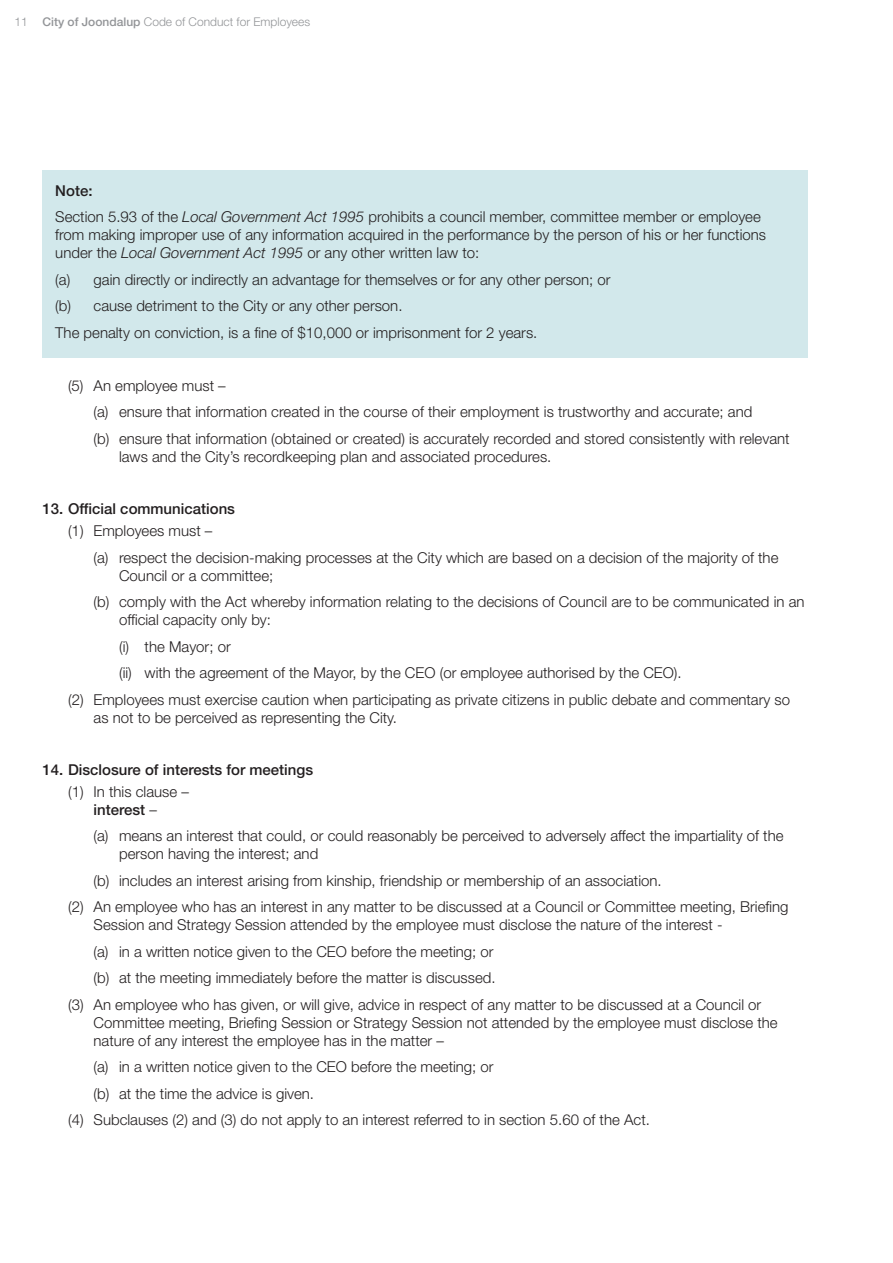
<style>
.page{position:relative;width:893px;height:1263px;background:#fff}
.page>*{position:absolute;margin:0;border:0;box-sizing:border-box;transform-origin:0 0}
.t1{font:300 15px/26.5px "Helvetica Neue LT Std";color:#231f20}
.t2{font:500 15px "Helvetica Neue LT Std";color:#231f20}
.t3{font:300 12px "Helvetica Neue LT Std";color:#939598}
.s1{font-weight:500}
.s2{font-style:italic}
</style>
<div class="page">
<div style="left:43px;top:170px;width:765px;height:187px;background:#d2e8eb"></div>
<p class="t3" style="left:15px;top:14px;width:297px">11 <span class="s1">City of Joondalup</span> Code of Conduct for Employees</p>
<p class="t1" style="left:55px;top:177px;width:707px"><span class="s1">Note:<br></span>Section 5.93 of the <span class="s2">Local Government Act 1995</span> prohibits a council member, committee member or employee</p>
<p class="t1" style="left:55px;top:226px;width:712px;line-height:18px">from making improper use of any information acquired in the performance by the person of his or her functions under the <span class="s2">Local Government Act 1995</span> or any other written law to:</p>
<p class="t1" style="left:55px;top:266px;width:557px">(a) gain directly or indirectly an advantage for themselves or for any other person; or (b) cause detriment to the City or any other person.<br>The penalty on conviction, is a fine of $10,000 or imprisonment for 2 years.</p>
<p class="t1" style="left:94px;top:372px;width:698px;text-indent:-26px">(5) An employee must –<br>(a) ensure that information created in the course of their employment is trustworthy and accurate; and<br>(b) ensure that information (obtained or created) is accurately recorded and stored consistently with relevant</p>
<p class="t1" style="left:119px;top:443px;width:434px">laws and the City’s recordkeeping plan and associated procedures.</p>
<p class="t2" style="left:43px;top:499px;width:194px">13. Official communications</p>
<p class="t1" style="left:94px;top:517px;width:686px;text-indent:-26px">(1) Employees must –<br>(a) respect the decision-making processes at the City which are based on a decision of the majority of the</p>
<p class="t1" style="left:94px;top:562px;width:712px;text-indent:26px">Council or a committee;<br>(b) comply with the Act whereby information relating to the decisions of Council are to be communicated in an</p>
<p class="t1" style="left:119px;top:606px;width:153px">official capacity only by:</p>
<p class="t1" style="left:119px;top:633px;width:113px">(i) the Mayor; or</p>
<p class="t1" style="left:119px;top:659px;width:564px">(ii) with the agreement of the Mayor, by the CEO (or employee authorised by the CEO).</p>
<p class="t1" style="left:68px;top:686px;width:724px">(2) Employees must exercise caution when participating as private citizens in public debate and commentary so</p>
<p class="t1" style="left:94px;top:704px;width:305px">as not to be perceived as representing the City.</p>
<p class="t2" style="left:43px;top:760px;width:272px">14. Disclosure of interests for meetings</p>
<p class="t1" style="left:68px;top:782px;width:122px;line-height:18px;text-align:center">(1) In this clause – <span class="s1">interest</span> –</p>
<p class="t1" style="left:119px;top:827px;width:666px;line-height:18px;text-indent:-26px">(a) means an interest that could, or could reasonably be perceived to adversely affect the impartiality of the person having the interest; and</p>
<p class="t1" style="left:68px;top:867px;width:722px;text-indent:26px">(b) includes an interest arising from kinship, friendship or membership of an association.<br>(2) An employee who has an interest in any matter to be discussed at a Council or Committee meeting, Briefing</p>
<p class="t1" style="left:94px;top:911px;width:631px">Session and Strategy Session attended by the employee must disclose the nature of the interest -</p>
<p class="t1" style="left:94px;top:938px;width:402px">(a) in a written notice given to the CEO before the meeting; or</p>
<p class="t1" style="left:94px;top:964px;width:403px">(b) at the meeting immediately before the matter is discussed.</p>
<p class="t1" style="left:68px;top:991px;width:695px">(3) An employee who has given, or will give, advice in respect of any matter to be discussed at a Council or</p>
<p class="t1" style="left:94px;top:1013px;width:686px;line-height:18px">Committee meeting, Briefing Session or Strategy Session not attended by the employee must disclose the nature of any interest the employee has in the matter –</p>
<p class="t1" style="left:94px;top:1053px;width:402px">(a) in a written notice given to the CEO before the meeting; or</p>
<p class="t1" style="left:94px;top:1080px;width:222px">(b) at the time the advice is given.</p>
<p class="t1" style="left:68px;top:1106px;width:583px">(4) Subclauses (2) and (3) do not apply to an interest referred to in section 5.60 of the Act.</p>
</div>
